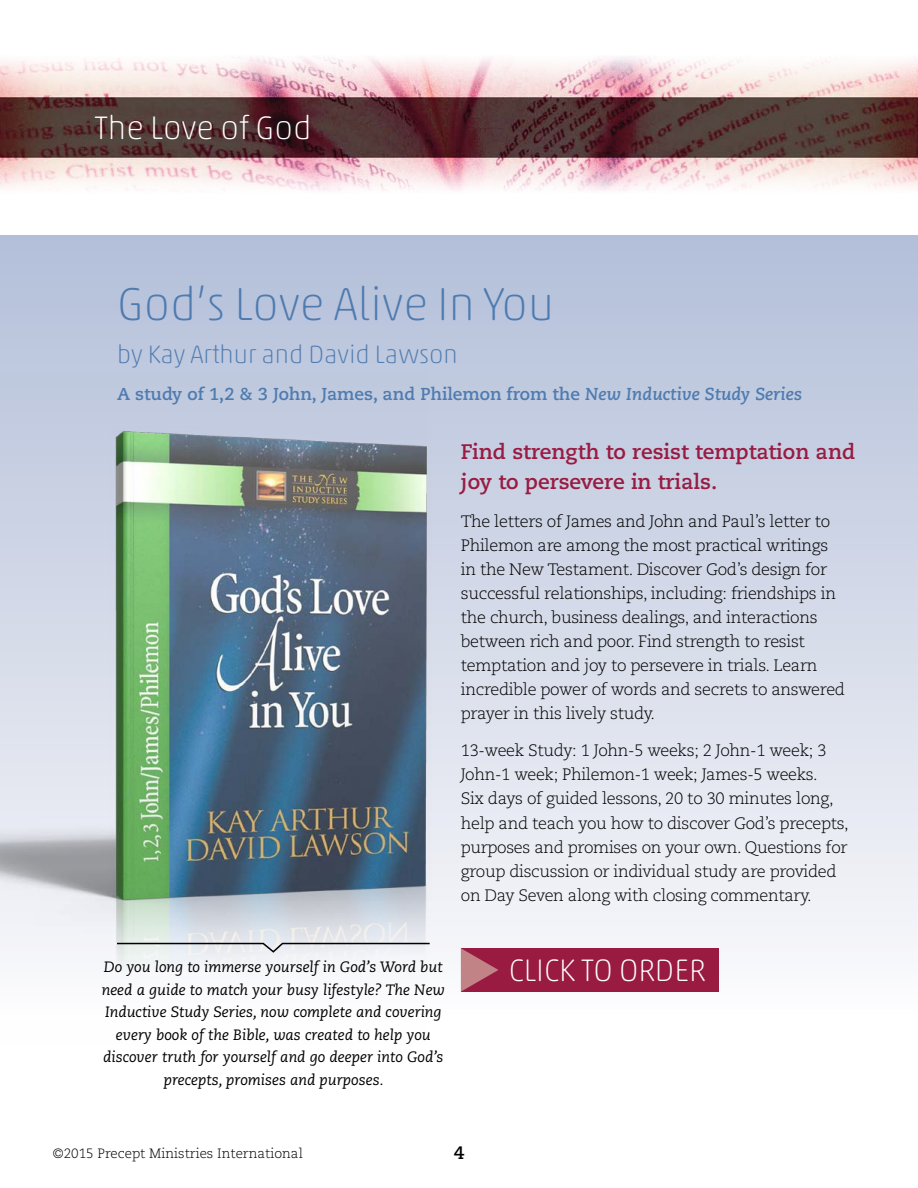
<style>
.page{position:relative;width:918px;height:1188px;background:#fff}
.page>*{position:absolute;margin:0;border:0;box-sizing:border-box;transform-origin:0 0}
.t1{font:100 46.8px "Akko Rounded Pro";color:#4f7baf}
.t2{font:100 33px "Akko Rounded Pro";color:#fff}
.t3{font:100 31.5px "Akko Rounded Pro";color:#fff}
.t4{font:100 25.5px "Akko Rounded Pro";color:#4f7baf}
.t5{font:700 21px/30px "Caecilia";color:#991b42}
.t6{font:700 18px "Caecilia";color:#000}
.t7{font:700 17.25px "Caecilia";color:#4f7baf}
.t8{font:300 16.5px/24px "Caecilia";letter-spacing:-.02em;color:#000}
.t9{font:italic 15px/22.5px "Caecilia";color:#000;text-align:center}
.t10{font:300 13.5px "Caecilia";color:#000}
.s1{font-style:italic}
</style>
<div class="page">
<img style="left:0;top:57px;width:918px;height:134px">
<div style="left:1px;top:235px;width:916px;height:786px;background:linear-gradient(to bottom,#b2bed8,#fbfbfc)"></div>
<img style="left:0;top:372px;width:426px;height:649px">
<div style="left:461px;top:948px;width:258px;height:44px;background:#991b42"></div>
<svg style="left:461px;top:948px;width:37px;height:44px"></svg>
<svg style="left:116px;top:942px;width:315px;height:12px"></svg>
<img style="left:111px;top:426px;width:321px;height:475px">
<h2 class="t2" style="left:94px;top:108px;width:219px">The Love of God</h2>
<h1 class="t1" style="left:117px;top:276px;width:439px">God’s Love Alive In You</h1>
<h3 class="t4" style="left:117px;top:339px;width:342px">by Kay Arthur and David Lawson</h3>
<p class="t7" style="left:117px;top:384px;width:686px">A study of 1,2 &amp; 3 John, James, and Philemon from the <span class="s1">New Inductive Study Series</span></p>
<p class="t5" style="left:461px;top:437px;width:396px">Find strength to resist temptation and joy to persevere in trials.</p>
<p class="t8" style="left:461px;top:510px;width:386px">The letters of James and John and Paul’s letter to Philemon are among the most practical writings in the New Testament. Discover God’s design for successful relationships, including: friendships in the church, business dealings, and interactions between rich and poor. Find strength to resist temptation and joy to persevere in trials. Learn incredible power of words and secrets to answered prayer in this lively study.</p>
<p class="t8" style="left:461px;top:739px;width:389px">13-week Study: 1 John-5 weeks; 2 John-1 week; 3<br>John-1 week; Philemon-1 week; James-5 weeks.<br>Six days of guided lessons, 20 to 30 minutes long, help and teach you how to discover God’s precepts, purposes and promises on your own. Questions for group discussion or individual study are provided on Day Seven along with closing commentary.</p>
<p class="t9" style="left:102px;top:956px;width:345px">Do you long to immerse yourself in God’s Word but need a guide to match your busy lifestyle? The New Inductive Study Series, now complete and covering every book of the Bible, was created to help you discover truth for yourself and go deeper into God’s precepts, promises and purposes.</p>
<h3 class="t3" style="left:509px;top:952px;width:198px">CLICK TO ORDER</h3>
<p class="t10" style="left:53px;top:1146px;width:252px">©2015 Precept Ministries International</p>
<p class="t6" style="left:454px;top:1142px;width:12px">4</p>
</div>
